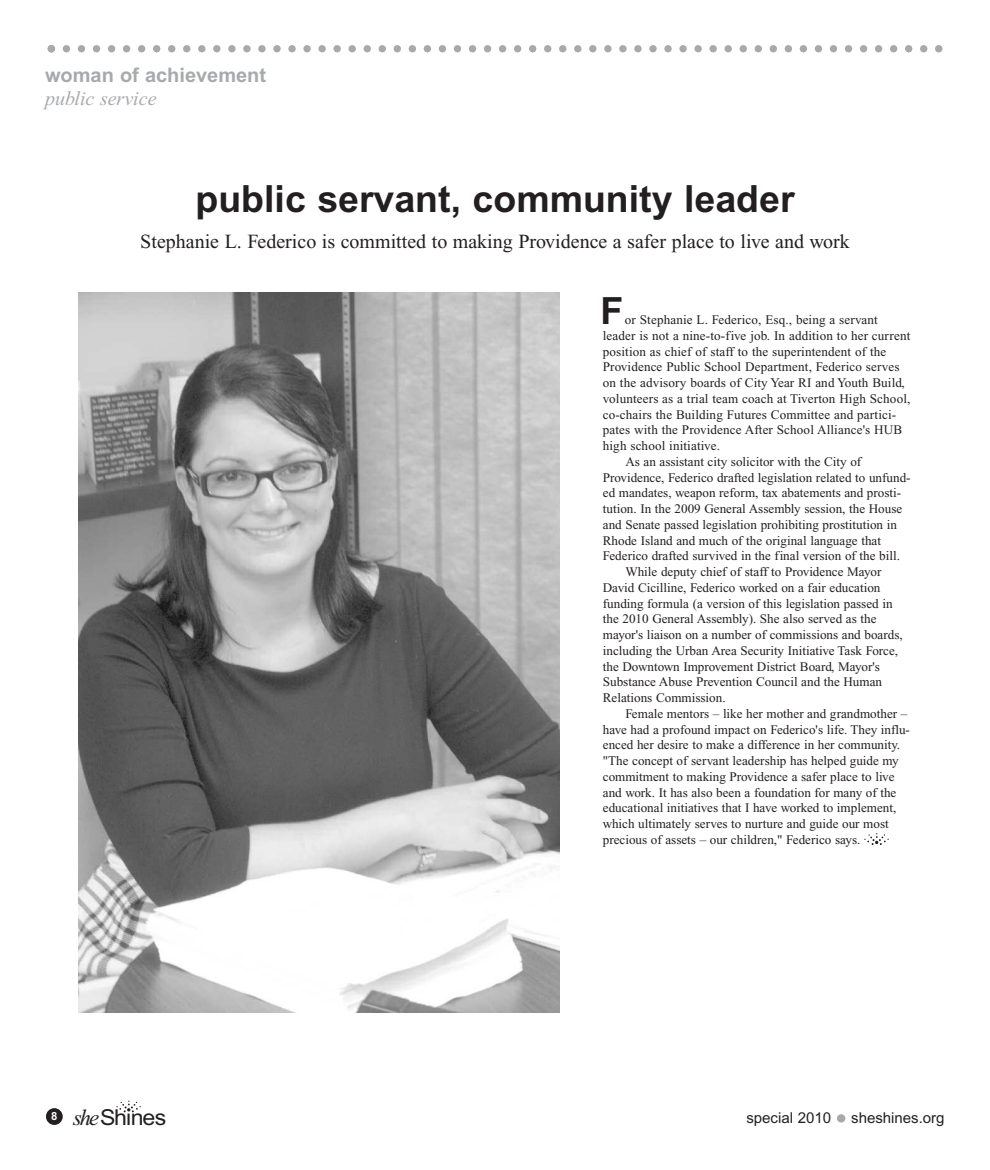
<style>
.page{position:relative;width:990px;height:1170px;background:#fff}
.page>*{position:absolute;margin:0;border:0;box-sizing:border-box;transform-origin:0 0}
.t1{font:700 37.5px "Arial";color:#231f20}
.t2{font:22px "Arial";letter-spacing:-.04em;color:#231f20;scale:1.05 1}
.t3{font:20px "Times New Roman";color:#231f20}
.t4{font:700 20px "Arial";color:#a8a9ad}
.t5{font:italic 20px "Times New Roman";color:#a8a9ad}
.t6{font:15px "Arial";color:#231f20}
.t7{font:13.12px "Times New Roman";color:#231f20}
.s1{font-family:"Times New Roman";font-style:italic;font-size:22.5px}
</style>
<div class="page">
<div style="left:46px;top:1108px;width:17px;height:17px;background:#231f20;border-radius:50%"></div>
<svg style="left:116px;top:1101px;width:25px;height:12px"></svg>
<div style="left:837px;top:1114px;width:8px;height:9px;background:#a8a9ad;border-radius:50%"></div>
<svg style="left:48px;top:45px;width:894px;height:7px"></svg>
<img style="left:79px;top:293px;width:480px;height:719px">
<svg style="left:864px;top:833px;width:25px;height:12px"></svg>
<h3 class="t4" style="left:45px;top:63px;width:223px">woman of achievement</h3>
<h3 class="t5" style="left:45px;top:92px;width:113px">public service</h3>
<h1 class="t1" style="left:195px;top:185px;width:601px">public servant, community leader</h1>
<h3 class="t3" style="left:140px;top:234px;width:711px">Stephanie L. Federico is committed to making Providence a safer place to live and work</h3>
<h1 class="t1" style="left:600px;top:297px;width:24px">F</h1>
<p class="t7" style="left:625px;top:315px;width:254px">or Stephanie L. Federico, Esq., being a servant</p>
<p class="t7" style="left:603px;top:331px;width:309px">leader is not a nine-to-five job. In addition to her current</p>
<p class="t7" style="left:603px;top:346px;width:285px">position as chief of staff to the superintendent of the</p>
<p class="t7" style="left:603px;top:362px;width:298px">Providence Public School Department, Federico serves</p>
<p class="t7" style="left:603px;top:378px;width:303px">on the advisory boards of City Year RI and Youth Build,</p>
<p class="t7" style="left:603px;top:394px;width:309px">volunteers as a trial team coach at Tiverton High School,</p>
<p class="t7" style="left:603px;top:409px;width:295px">co-chairs the Building Futures Committee and partici-</p>
<p class="t7" style="left:603px;top:425px;width:301px">pates with the Providence After School Alliance's HUB</p>
<p class="t7" style="left:603px;top:441px;width:119px">high school initiative.</p>
<p class="t7" style="left:625px;top:457px;width:237px">As an assistant city solicitor with the City of</p>
<p class="t7" style="left:603px;top:472px;width:309px">Providence, Federico drafted legislation related to unfund-</p>
<p class="t7" style="left:603px;top:488px;width:300px">ed mandates, weapon reform, tax abatements and prosti-</p>
<p class="t7" style="left:603px;top:504px;width:301px">tution. In the 2009 General Assembly session, the House</p>
<p class="t7" style="left:603px;top:520px;width:296px">and Senate passed legislation prohibiting prostitution in</p>
<p class="t7" style="left:603px;top:535px;width:280px">Rhode Island and much of the original language that</p>
<p class="t7" style="left:603px;top:551px;width:299px">Federico drafted survived in the final version of the bill.</p>
<p class="t7" style="left:625px;top:567px;width:258px">While deputy chief of staff to Providence Mayor</p>
<p class="t7" style="left:603px;top:583px;width:279px">David Cicilline, Federico worked on a fair education</p>
<p class="t7" style="left:603px;top:598px;width:291px">funding formula (a version of this legislation passed in</p>
<p class="t7" style="left:603px;top:614px;width:275px">the 2010 General Assembly). She also served as the</p>
<p class="t7" style="left:603px;top:630px;width:301px">mayor's liaison on a number of commissions and boards,</p>
<p class="t7" style="left:603px;top:646px;width:297px">including the Urban Area Security Initiative Task Force,</p>
<p class="t7" style="left:603px;top:661px;width:279px">the Downtown Improvement District Board, Mayor's</p>
<p class="t7" style="left:603px;top:677px;width:281px">Substance Abuse Prevention Council and the Human</p>
<p class="t7" style="left:603px;top:693px;width:124px">Relations Commission.</p>
<p class="t7" style="left:625px;top:709px;width:284px">Female mentors – like her mother and grandmother –</p>
<p class="t7" style="left:603px;top:724px;width:309px">have had a profound impact on Federico's life. They influ-</p>
<p class="t7" style="left:603px;top:740px;width:299px">enced her desire to make a difference in her community.</p>
<p class="t7" style="left:603px;top:756px;width:298px">"The concept of servant leadership has helped guide my</p>
<p class="t7" style="left:603px;top:772px;width:293px">commitment to making Providence a safer place to live</p>
<p class="t7" style="left:603px;top:787px;width:295px">and work. It has also been a foundation for many of the</p>
<p class="t7" style="left:603px;top:803px;width:295px">educational initiatives that I have worked to implement,</p>
<p class="t7" style="left:603px;top:819px;width:287px">which ultimately serves to nurture and guide our most</p>
<p class="t7" style="left:603px;top:835px;width:259px">precious of assets – our children," Federico says.</p>
<h2 class="t2" style="left:51px;top:1110px;width:111px"><sup>8</sup> <span class="s1">she</span>Shines</h2>
<p class="t6" style="left:746px;top:1112px;width:86px">special 2010</p>
<p class="t6" style="left:851px;top:1112px;width:95px">sheshines.org</p>
</div>
